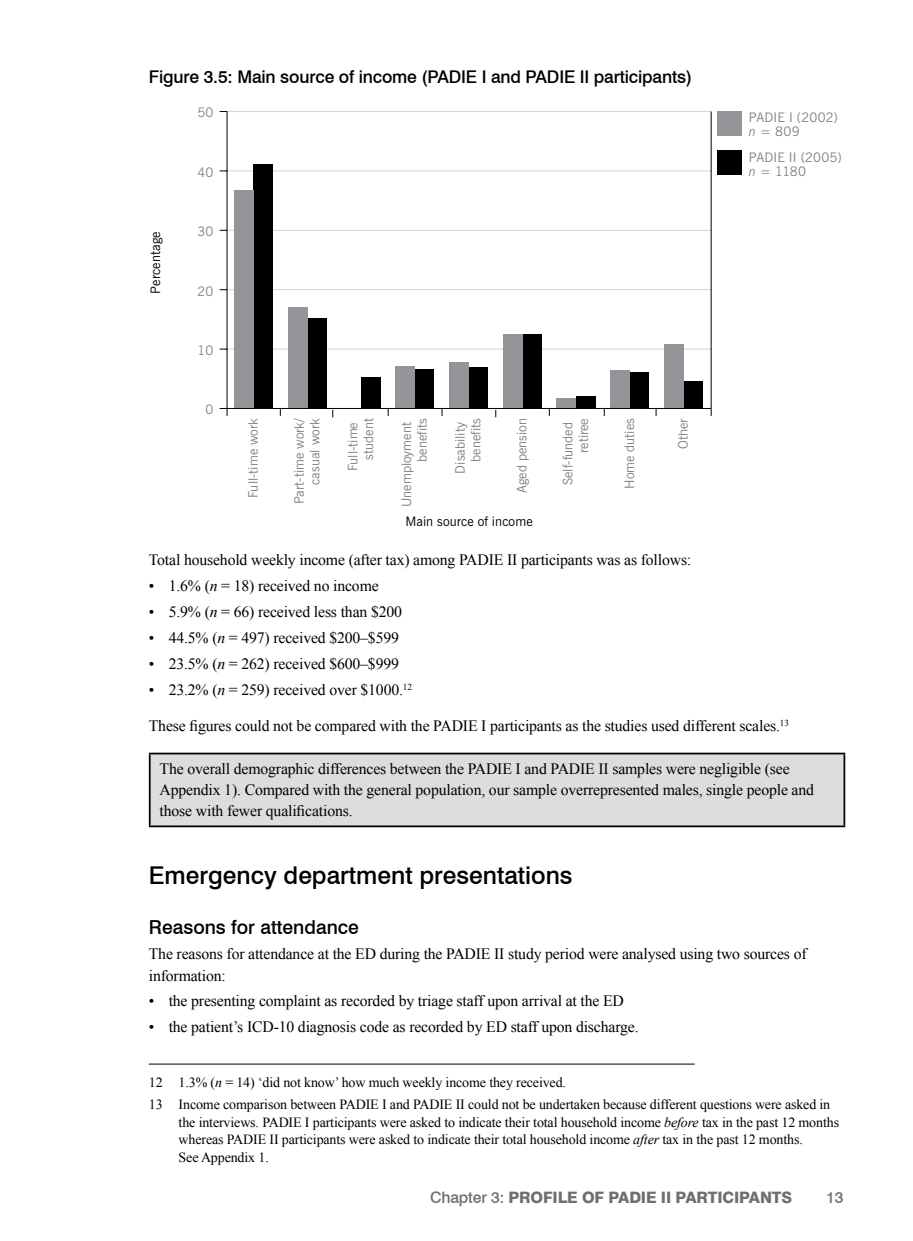
<style>
.page{position:relative;width:913px;height:1241px;background:#fff}
.page>*{position:absolute;margin:0;border:0;box-sizing:border-box;transform-origin:0 0}
.t1{font:500 24.5px "Swiss 721 BT";color:#000}
.t2{font:500 19.25px "Swiss 721 BT";color:#000}
.t3{font:500 17.5px "Swiss 721 BT";letter-spacing:-.01em;color:#000}
.t4{font:15.75px/21px "Times New Roman";letter-spacing:-.01em;color:#000}
.t5{font:800 15.75px "Swiss 721 BT";letter-spacing:-.01em;color:#6d6f71}
.t6{font:500 15.75px "Swiss 721 BT";color:#6d6f71}
.t7{font:14px/17.5px "Times New Roman";letter-spacing:-.01em;color:#000}
.t8{font:13.12px/15.8px "News Gothic BT";color:#808285}
.t9{font:13.12px "News Gothic BT";letter-spacing:.005em;color:#000}
.s1{font-style:italic}
.s2{font-weight:500}
</style>
<div class="page">
<hr style="left:227px;top:348px;width:485px;height:1px;background:#d1d3d4">
<hr style="left:227px;top:289px;width:485px;height:1px;background:#d1d3d4">
<hr style="left:227px;top:230px;width:485px;height:1px;background:#d1d3d4">
<hr style="left:227px;top:170px;width:485px;height:1px;background:#d1d3d4">
<hr style="left:227px;top:111px;width:485px;height:1px;background:#d1d3d4">
<hr style="left:227px;top:111px;width:1px;height:297px;background:#000">
<hr style="left:711px;top:111px;width:1px;height:297px;background:#000">
<svg style="left:220px;top:408px;width:8px;height:8px"></svg>
<div style="left:717px;top:111px;width:25px;height:25px;background:#939598"></div>
<div style="left:717px;top:150px;width:25px;height:25px;background:#000"></div>
<div style="left:254px;top:164px;width:19px;height:244px;background:#000"></div>
<div style="left:307px;top:318px;width:20px;height:90px;background:#000"></div>
<div style="left:361px;top:377px;width:19px;height:31px;background:#000"></div>
<div style="left:415px;top:369px;width:19px;height:39px;background:#000"></div>
<div style="left:468px;top:367px;width:20px;height:41px;background:#000"></div>
<div style="left:522px;top:334px;width:19px;height:74px;background:#000"></div>
<div style="left:576px;top:396px;width:19px;height:12px;background:#000"></div>
<div style="left:629px;top:372px;width:20px;height:36px;background:#000"></div>
<div style="left:683px;top:381px;width:19px;height:27px;background:#000"></div>
<div style="left:234px;top:190px;width:20px;height:218px;background:#939598"></div>
<div style="left:288px;top:307px;width:19px;height:101px;background:#939598"></div>
<div style="left:395px;top:366px;width:20px;height:42px;background:#939598"></div>
<div style="left:449px;top:362px;width:19px;height:46px;background:#939598"></div>
<div style="left:503px;top:334px;width:19px;height:74px;background:#939598"></div>
<div style="left:557px;top:397px;width:19px;height:11px;background:#939598"></div>
<div style="left:610px;top:370px;width:20px;height:38px;background:#939598"></div>
<div style="left:664px;top:344px;width:19px;height:64px;background:#939598"></div>
<hr style="left:227px;top:408px;width:484px;height:1px;background:#000">
<div style="left:150px;top:753px;width:694px;height:73px;background:#dcddde"></div>
<hr style="left:149px;top:752px;width:696px;height:2px;background:#000">
<hr style="left:149px;top:754px;width:2px;height:71px;background:#000">
<hr style="left:843px;top:754px;width:2px;height:71px;background:#000">
<hr style="left:149px;top:825px;width:696px;height:2px;background:#000">
<hr style="left:149px;top:1063px;width:545px;height:1px;background:#000">
<p class="t3" style="left:149px;top:66px;width:300px">Figure 3.5: Main source of income (PADIE</p>
<p class="t3" style="left:482px;top:66px;width:65px">I and PADIE</p>
<p class="t3" style="left:580px;top:66px;width:114px">II participants)</p>
<p class="t8" style="left:197px;top:105px;width:17px">50</p>
<p class="t9" style="left:148px;top:293px;width:64px;rotate:-90deg">Percentage</p>
<p class="t8" style="left:197px;top:164px;width:17px">40</p>
<p class="t8" style="left:197px;top:223px;width:17px">30</p>
<p class="t8" style="left:197px;top:283px;width:17px">20</p>
<p class="t8" style="left:197px;top:342px;width:17px">10</p>
<p class="t8" style="left:205px;top:402px;width:9px">0</p>
<p class="t8" style="left:245px;top:498px;width:81px;rotate:-90deg">Full-time work</p>
<p class="t8" style="left:291px;top:504px;width:88px;text-align:right;rotate:-90deg">Part-time work/ casual work</p>
<p class="t8" style="left:345px;top:459px;width:43px;text-indent:-12px;rotate:-90deg">Full-time student</p>
<p class="t8" style="left:398px;top:461px;width:45px;text-indent:-45px;rotate:-90deg">Unemployment benefits</p>
<p class="t8" style="left:452px;top:461px;width:45px;text-indent:-12px;rotate:-90deg">Disability benefits</p>
<p class="t8" style="left:514px;top:493px;width:76px;rotate:-90deg">Aged pension</p>
<p class="t8" style="left:560px;top:453px;width:36px;text-indent:-32px;rotate:-90deg">Self-funded retiree</p>
<p class="t8" style="left:621px;top:489px;width:72px;rotate:-90deg">Home duties</p>
<p class="t8" style="left:675px;top:449px;width:32px;rotate:-90deg">Other</p>
<p class="t9" style="left:405px;top:513px;width:129px">Main source of income</p>
<p class="t8" style="left:749px;top:110px;width:91px;line-height:14px">PADIE I (2002) <span class="s1">n</span> = 809</p>
<p class="t8" style="left:749px;top:150px;width:94px;line-height:14px">PADIE II (2005) <span class="s1">n</span> = 1180</p>
<p class="t4" style="left:149px;top:549px;width:544px">Total household weekly income (after tax) among PADIE II participants was as follows:</p>
<p class="t4" style="left:149px;top:575px;width:231px">• 1.6% (<span class="s1">n</span> = 18) received no income</p>
<p class="t4" style="left:149px;top:601px;width:255px">• 5.9% (<span class="s1">n</span> = 66) received less than $200</p>
<p class="t4" style="left:149px;top:626px;width:252px">• 44.5% (<span class="s1">n</span> = 497) received $200–$599</p>
<p class="t4" style="left:149px;top:652px;width:252px">• 23.5% (<span class="s1">n</span> = 262) received $600–$999</p>
<p class="t4" style="left:149px;top:678px;width:265px">• 23.2% (<span class="s1">n</span> = 259) received over $1000.<sup>12</sup></p>
<p class="t4" style="left:149px;top:714px;width:641px">These figures could not be compared with the PADIE I participants as the studies used different scales.<sup>13</sup></p>
<p class="t4" style="left:160px;top:758px;width:656px">The overall demographic differences between the PADIE I and PADIE II samples were negligible (see<br>Appendix 1). Compared with the general population, our sample overrepresented males, single people and those with fewer qualifications.</p>
<h1 class="t1" style="left:149px;top:860px;width:425px">Emergency department presentations</h1>
<p class="t2" style="left:149px;top:914px;width:212px">Reasons for attendance</p>
<p class="t4" style="left:149px;top:943px;width:659px">The reasons for attendance at the ED during the PADIE II study period were analysed using two sources of information:</p>
<p class="t4" style="left:149px;top:990px;width:477px">• the presenting complaint as recorded by triage staff upon arrival at the ED</p>
<p class="t4" style="left:149px;top:1016px;width:491px">• the patient’s ICD-10 diagnosis code as recorded by ED staff upon discharge.</p>
<p class="t7" style="left:149px;top:1070px;width:683px;line-height:22.4px">12 1.3% (<span class="s1">n</span> = 14) ‘did not know’ how much weekly income they received.<br>13 Income comparison between PADIE I and PADIE II could not be undertaken because different questions were asked in</p>
<p class="t7" style="left:179px;top:1112px;width:662px">the interviews. PADIE I participants were asked to indicate their total household income <span class="s1">before</span> tax in the past 12 months whereas PADIE II participants were asked to indicate their total household income <span class="s1">after</span> tax in the past 12 months.<br>See Appendix 1.</p>
<p class="t5" style="left:430px;top:1187px;width:342px"><span class="s2">Chapter 3:</span> PROFILE OF PADIE II PARTICIPANTS</p>
<p class="t6" style="left:826px;top:1187px;width:19px">13</p>
</div>
